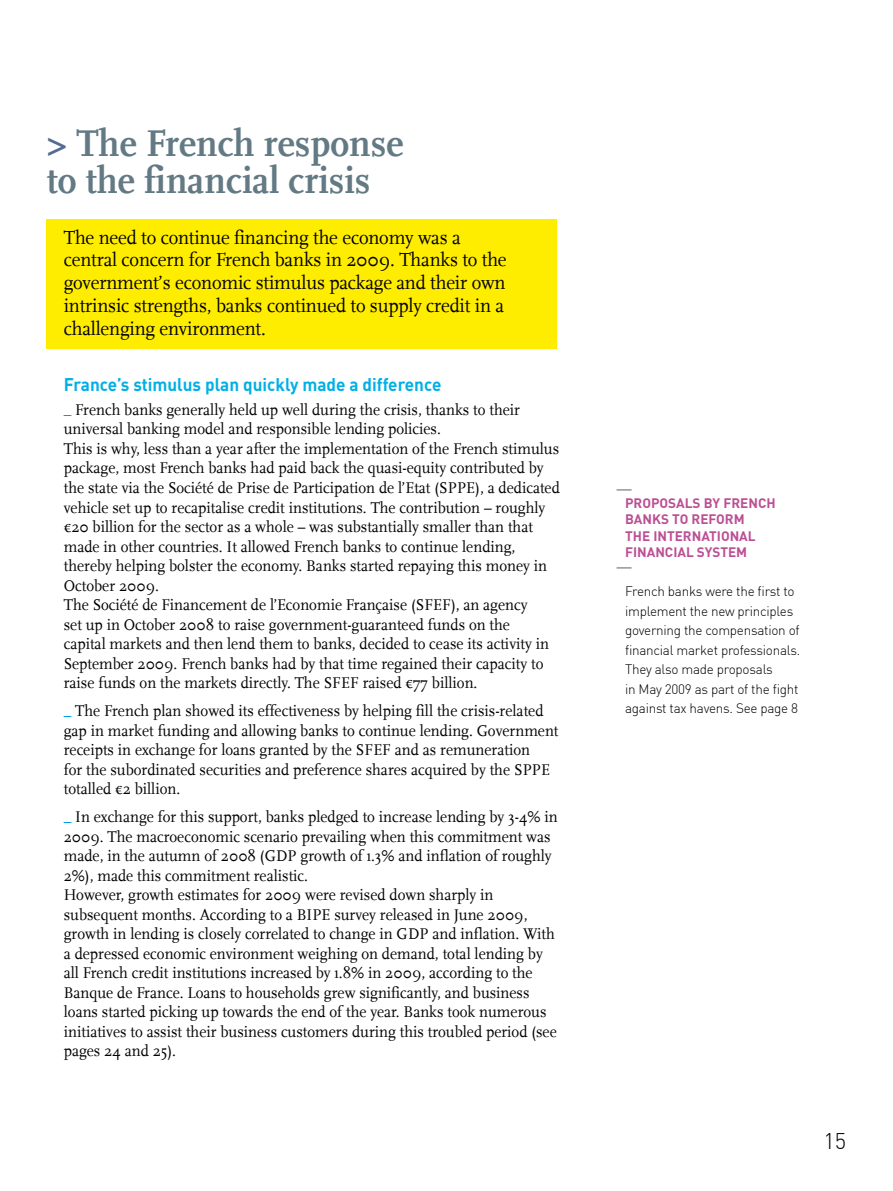
<style>
.page{position:relative;width:893px;height:1191px;background:#fff}
.page>*{position:absolute;margin:0;border:0;box-sizing:border-box;transform-origin:0 0}
.t1{font:700 39px/36.8px "Scala LF";color:#637a85;scale:.95 1}
.t2{font:300 22.2px "DIN";color:#000}
.t3{font:19.8px/22.8px "Scala";letter-spacing:-.01em;color:#000;scale:.96 1}
.t4{font:700 18px "DIN";color:#00b0e6;scale:.95 1}
.t5{font:16.2px/19.5px "Scala";color:#000;scale:.95 1}
.t6{font:300 13.5px/19.5px "DIN";letter-spacing:-.02em;color:#000}
.t7{font:700 13.5px/16.5px "DIN";color:#bc4f94}
.s1{color:#536c8f}
.s2{color:#009ee0}
</style>
<div class="page">
<div style="left:47px;top:220px;width:510px;height:129px;background:#ffed00"></div>
<svg style="left:617px;top:567px;width:15px;height:1px"></svg>
<svg style="left:617px;top:489px;width:15px;height:1px"></svg>
<h1 class="t1" style="left:47px;top:125px;width:377px"><span class="s1">&gt;</span> The French response to the financial crisis</h1>
<p class="t3" style="left:64px;top:226px;width:463px">The need to continue financing the economy was a central concern for French banks in 2009. Thanks to the government’s economic stimulus package and their own intrinsic strengths, banks continued to supply credit in a challenging environment.</p>
<p class="t4" style="left:64px;top:373px;width:399px">France’s stimulus plan quickly made a difference</p>
<p class="t5" style="left:64px;top:400px;width:524px"><span class="s2">_</span> French banks generally held up well during the crisis, thanks to their universal banking model and responsible lending policies.<br>This is why, less than a year after the implementation of the French stimulus package, most French banks had paid back the quasi-equity contributed by the state via the Société de Prise de Participation de l’Etat (SPPE), a dedicated vehicle set up to recapitalise credit institutions. The contribution – roughly €20 billion for the sector as a whole – was substantially smaller than that made in other countries. It allowed French banks to continue lending, thereby helping bolster the economy. Banks started repaying this money in October 2009.<br>The Société de Financement de l’Economie Française (SFEF), an agency<br>set up in October 2008 to raise government-guaranteed funds on the<br>capital markets and then lend them to banks, decided to cease its activity in September 2009. French banks had by that time regained their capacity to raise funds on the markets directly. The SFEF raised €77 billion.</p>
<p class="t5" style="left:64px;top:701px;width:522px"><span class="s2">_</span> The French plan showed its effectiveness by helping fill the crisis-related gap in market funding and allowing banks to continue lending. Government receipts in exchange for loans granted by the SFEF and as remuneration<br>for the subordinated securities and preference shares acquired by the SPPE totalled €2 billion.</p>
<p class="t5" style="left:64px;top:807px;width:521px"><span class="s2">_</span> In exchange for this support, banks pledged to increase lending by 3-4% in 2009. The macroeconomic scenario prevailing when this commitment was made, in the autumn of 2008 (GDP growth of 1.3% and inflation of roughly 2%), made this commitment realistic.<br>However, growth estimates for 2009 were revised down sharply in subsequent months. According to a BIPE survey released in June 2009, growth in lending is closely correlated to change in GDP and inflation. With a depressed economic environment weighing on demand, total lending by all French credit institutions increased by 1.8% in 2009, according to the Banque de France. Loans to households grew significantly, and business loans started picking up towards the end of the year. Banks took numerous initiatives to assist their business customers during this troubled period (see pages 24 and 25).</p>
<p class="t7" style="left:625px;top:494px;width:152px">PROPOSALS BY FRENCH<br>BANKS TO REFORM<br>THE INTERNATIONAL<br>FINANCIAL SYSTEM</p>
<p class="t6" style="left:625px;top:581px;width:177px">French banks were the first to implement the new principles governing the compensation of financial market professionals.<br>They also made proposals<br>in May 2009 as part of the fight against tax havens. See page 8</p>
<h2 class="t2" style="left:823px;top:1127px;width:24px">15</h2>
</div>
